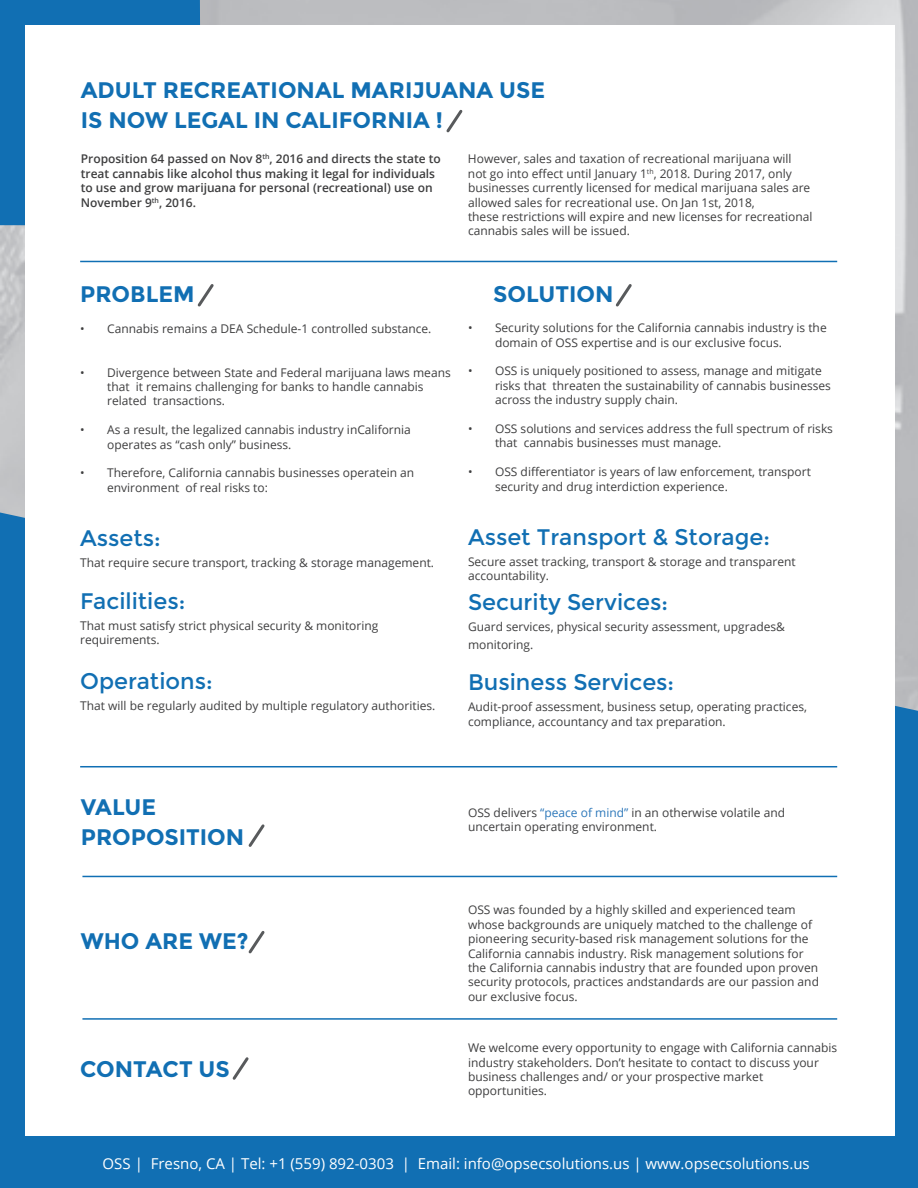
<style>
.page{position:relative;width:918px;height:1188px;background:#fff}
.page>*{position:absolute;margin:0;border:0;box-sizing:border-box;transform-origin:0 0}
.t1{font:700 22.5px/30px "Montserrat";color:#116fb3}
.t2{font:22.5px "Montserrat";color:#116fb3}
.t3{font:15px "Open Sans";color:#fff}
.t4{font:12px/14.4px "Open Sans";color:#3e3e3f}
.t5{font:600 12px/14.4px "Open Sans";color:#3e3e3f}
.s1{color:#2d78ba}
</style>
<div class="page">
<img style="left:0;top:0;width:918px;height:513px">
<div style="left:0;top:513px;width:918px;height:675px;background:#116fb3"></div>
<div style="left:0;top:0;width:200px;height:225px;background:#116fb3"></div>
<div style="left:25px;top:25px;width:870px;height:1111px;background:#fff"></div>
<hr style="left:80px;top:766px;width:757px;height:1px;background:#106fb4">
<hr style="left:82px;top:876px;width:755px;height:1px;background:#106fb4">
<hr style="left:82px;top:1018px;width:755px;height:2px;background:#106fb4">
<hr style="left:80px;top:261px;width:757px;height:1px;background:#106fb4">
<svg style="left:446px;top:109px;width:17px;height:24px"></svg>
<svg style="left:197px;top:284px;width:17px;height:23px"></svg>
<svg style="left:615px;top:284px;width:17px;height:23px"></svg>
<svg style="left:248px;top:824px;width:17px;height:23px"></svg>
<svg style="left:248px;top:931px;width:17px;height:23px"></svg>
<svg style="left:232px;top:1057px;width:17px;height:23px"></svg>
<h1 class="t1" style="left:81px;top:75px;width:466px">ADULT RECREATIONAL MARIJUANA USE<br>IS NOW LEGAL IN CALIFORNIA !</h1>
<p class="t5" style="left:81px;top:151px;width:362px">Proposition 64 passed on Nov 8<sup>th</sup>, 2016 and directs the state to treat cannabis like alcohol thus making it legal for individuals to use and grow marijuana for personal (recreational) use on November 9<sup>th</sup>, 2016.</p>
<p class="t4" style="left:468px;top:151px;width:346px">However, sales and taxation of recreational marijuana will not go into effect until January 1<sup>th</sup>, 2018. During 2017, only businesses currently licensed for medical marijuana sales are allowed sales for recreational use. On Jan 1st, 2018,<br>these restrictions will expire and new licenses for recreational cannabis sales will be issued.</p>
<h1 class="t1" style="left:80px;top:279px;width:116px">PROBLEM</h1>
<h1 class="t1" style="left:493px;top:279px;width:122px">SOLUTION</h1>
<p class="t4" style="left:80px;top:321px;width:353px">• Cannabis remains a DEA Schedule-1 controlled substance.</p>
<p class="t4" style="left:107px;top:365px;width:345px;text-indent:-27px">• Divergence between State and Federal marijuana laws means that it remains challenging for banks to handle cannabis related transactions.</p>
<p class="t4" style="left:107px;top:422px;width:305px;text-indent:-27px">• As a result, the legalized cannabis industry inCalifornia operates as “cash only” business.</p>
<p class="t4" style="left:107px;top:465px;width:309px;text-indent:-27px">• Therefore, California cannabis businesses operatein an environment of real risks to:</p>
<h1 class="t2" style="left:80px;top:524px;width:82px">Assets:</h1>
<p class="t4" style="left:80px;top:555px;width:355px">That require secure transport, tracking &amp; storage management.</p>
<h1 class="t2" style="left:80px;top:587px;width:107px">Facilities:</h1>
<p class="t4" style="left:80px;top:618px;width:300px">That must satisfy strict physical security &amp; monitoring requirements.</p>
<h1 class="t2" style="left:80px;top:667px;width:134px">Operations:</h1>
<p class="t4" style="left:80px;top:698px;width:357px">That will be regularly audited by multiple regulatory authorities.</p>
<p class="t4" style="left:495px;top:320px;width:333px;text-indent:-27px">• Security solutions for the California cannabis industry is the domain of OSS expertise and is our exclusive focus.</p>
<p class="t4" style="left:495px;top:364px;width:337px;text-indent:-27px">• OSS is uniquely positioned to assess, manage and mitigate risks that threaten the sustainability of cannabis businesses across the industry supply chain.</p>
<p class="t4" style="left:495px;top:421px;width:340px;text-indent:-27px">• OSS solutions and services address the full spectrum of risks that cannabis businesses must manage.</p>
<p class="t4" style="left:495px;top:464px;width:317px;text-indent:-27px">• OSS differentiator is years of law enforcement, transport security and drug interdiction experience.</p>
<h1 class="t2" style="left:468px;top:523px;width:303px">Asset Transport &amp; Storage:</h1>
<p class="t4" style="left:468px;top:554px;width:329px">Secure asset tracking, transport &amp; storage and transparent accountability.</p>
<h1 class="t2" style="left:468px;top:588px;width:202px">Security Services:</h1>
<p class="t4" style="left:468px;top:617px;width:319px;line-height:18px">Guard services, physical security assessment, upgrades&amp; monitoring.</p>
<h1 class="t2" style="left:468px;top:669px;width:208px">Business Services:</h1>
<p class="t4" style="left:468px;top:700px;width:341px">Audit-proof assessment, business setup, operating practices, compliance, accountancy and tax preparation.</p>
<h1 class="t1" style="left:81px;top:792px;width:165px">VALUE<br>PROPOSITION</h1>
<p class="t4" style="left:468px;top:805px;width:319px">OSS delivers <span class="s1">“peace of mind”</span> in an otherwise volatile and uncertain operating environment.</p>
<h1 class="t1" style="left:81px;top:926px;width:169px">WHO ARE WE?</h1>
<h1 class="t1" style="left:80px;top:1054px;width:151px">CONTACT US</h1>
<p class="t4" style="left:468px;top:902px;width:353px">OSS was founded by a highly skilled and experienced team whose backgrounds are uniquely matched to the challenge of pioneering security-based risk management solutions for the California cannabis industry. Risk management solutions for the California cannabis industry that are founded upon proven security protocols, practices andstandards are our passion and our exclusive focus.</p>
<p class="t4" style="left:468px;top:1040px;width:371px">We welcome every opportunity to engage with California cannabis industry stakeholders. Don’t hesitate to contact to discuss your business challenges and/ or your prospective market opportunities.</p>
<p class="t3" style="left:103px;top:1153px;width:709px">OSS | Fresno, CA | Tel: +1 (559) 892-0303 | Email: info@opsecsolutions.us | www.opsecsolutions.us</p>
</div>
